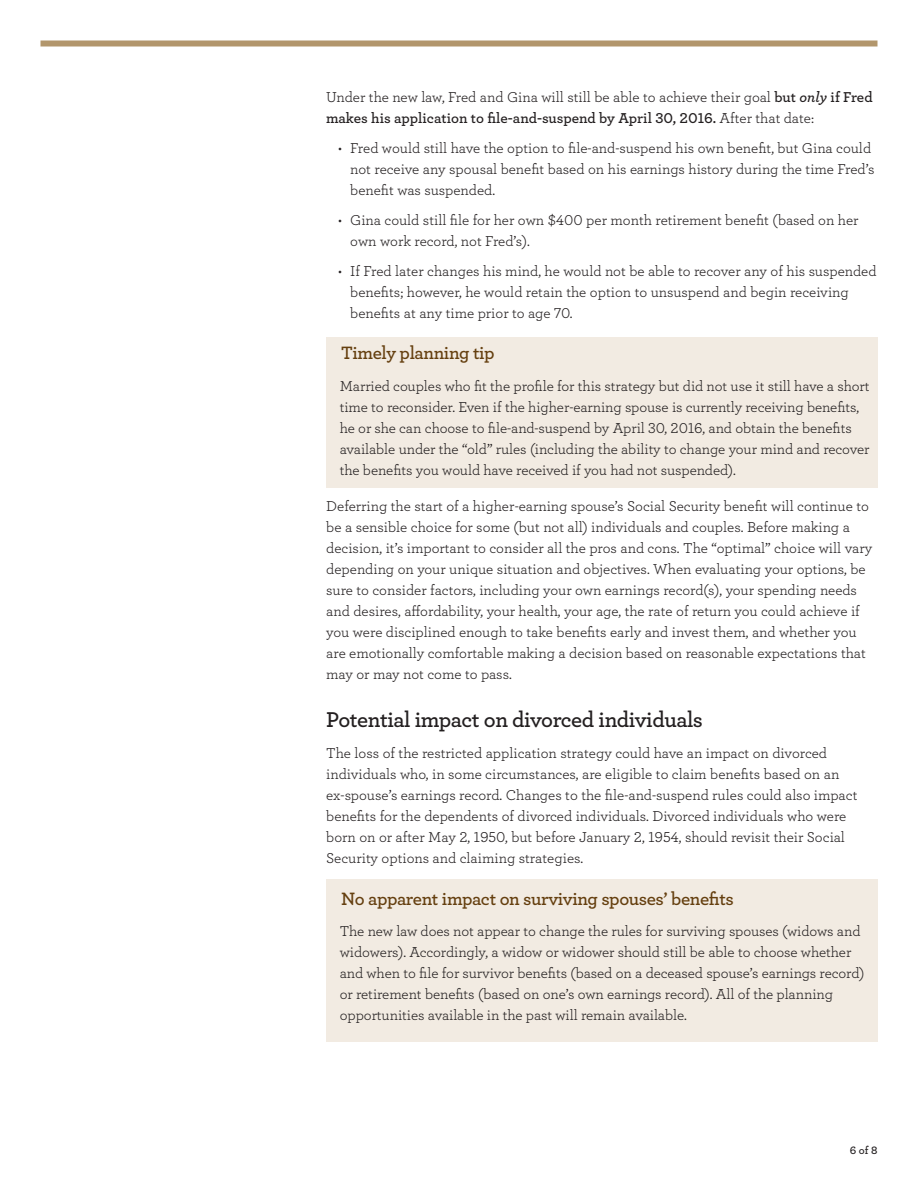
<style>
.page{position:relative;width:918px;height:1188px;background:#fff}
.page>*{position:absolute;margin:0;border:0;box-sizing:border-box;transform-origin:0 0}
.t1{font:600 22.5px "Archer";letter-spacing:-.02em;color:#231f20}
.t2{font:600 18.75px "Archer";letter-spacing:-.02em;color:#653f0f}
.t3{font:15px/21px "Archer";letter-spacing:-.005em;color:#231f20}
.t4{font:600 11.25px "Archer";color:#231f20}
.s1{font-weight:600}
.s2{font-weight:600;font-style:italic}
</style>
<div class="page">
<div style="left:40px;top:40px;width:838px;height:6px;background:#b2966c"></div>
<div style="left:326px;top:337px;width:551px;height:151px;background:#f2ebe2"></div>
<div style="left:326px;top:879px;width:551px;height:163px;background:#f2ebe2"></div>
<p class="t3" style="left:326px;top:86px;width:548px">Under the new law, Fred and Gina will still be able to achieve their goal <span class="s1">but</span> <span class="s2">only</span> <span class="s1">if Fred makes his application to file-and-suspend by April 30, 2016.</span> After that date:</p>
<p class="t3" style="left:350px;top:137px;width:526px;text-indent:-12px">• Fred would still have the option to file-and-suspend his own benefit, but Gina could not receive any spousal benefit based on his earnings history during the time Fred’s benefit was suspended.</p>
<p class="t3" style="left:350px;top:209px;width:510px;text-indent:-12px">• Gina could still file for her own $400 per month retirement benefit (based on her own work record, not Fred’s).</p>
<p class="t3" style="left:350px;top:260px;width:528px;text-indent:-12px">• If Fred later changes his mind, he would not be able to recover any of his suspended benefits; however, he would retain the option to unsuspend and begin receiving benefits at any time prior to age 70.</p>
<p class="t2" style="left:341px;top:339px;width:155px">Timely planning tip</p>
<p class="t3" style="left:340px;top:375px;width:531px">Married couples who fit the profile for this strategy but did not use it still have a short time to reconsider. Even if the higher-earning spouse is currently receiving benefits, he or she can choose to file-and-suspend by April 30, 2016, and obtain the benefits available under the “old” rules (including the ability to change your mind and recover the benefits you would have received if you had not suspended).</p>
<p class="t3" style="left:326px;top:495px;width:548px">Deferring the start of a higher-earning spouse’s Social Security benefit will continue to be a sensible choice for some (but not all) individuals and couples. Before making a decision, it’s important to consider all the pros and cons. The “optimal” choice will vary depending on your unique situation and objectives. When evaluating your options, be sure to consider factors, including your own earnings record(s), your spending needs and desires, affordability, your health, your age, the rate of return you could achieve if you were disciplined enough to take benefits early and invest them, and whether you are emotionally comfortable making a decision based on reasonable expectations that may or may not come to pass.</p>
<h1 class="t1" style="left:326px;top:702px;width:378px">Potential impact on divorced individuals</h1>
<p class="t3" style="left:326px;top:742px;width:533px">The loss of the restricted application strategy could have an impact on divorced individuals who, in some circumstances, are eligible to claim benefits based on an ex-spouse’s earnings record. Changes to the file-and-suspend rules could also impact benefits for the dependents of divorced individuals. Divorced individuals who were born on or after May 2, 1950, but before January 2, 1954, should revisit their Social Security options and claiming strategies.</p>
<p class="t2" style="left:341px;top:884px;width:394px">No apparent impact on surviving spouses’ benefits</p>
<p class="t3" style="left:340px;top:920px;width:526px">The new law does not appear to change the rules for surviving spouses (widows and widowers). Accordingly, a widow or widower should still be able to choose whether and when to file for survivor benefits (based on a deceased spouse’s earnings record) or retirement benefits (based on one’s own earnings record). All of the planning opportunities available in the past will remain available.</p>
<p class="t4" style="left:850px;top:1142px;width:29px">6 of 8</p>
</div>
